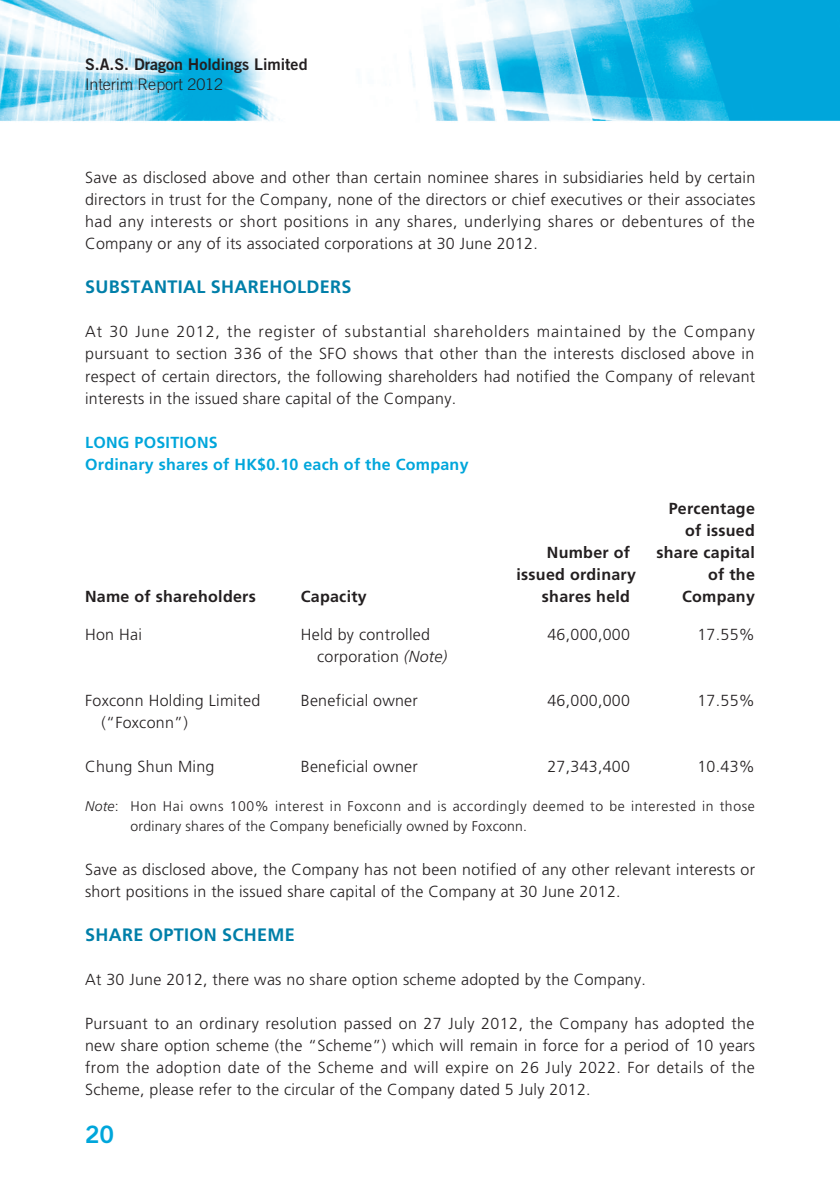
<style>
.page{position:relative;width:840px;height:1191px;background:#fff}
.page>*{position:absolute;margin:0;border:0;box-sizing:border-box;transform-origin:0 0}
.t1{font:24px "Trade Gothic LT Std Bd 2";color:#00a6db}
.t2{font:700 18px "Frutiger LT Std";letter-spacing:.015em;color:#007fa9}
.t3{font:300 16px/22px "Frutiger LT Std";letter-spacing:.015em;color:#231f20;text-align:justify}
.t4{font:700 16px/22px "Frutiger LT Std";letter-spacing:.015em;color:#231f20;text-align:right}
.t5{font:700 16px/22px "Frutiger LT Std";letter-spacing:.015em;color:#00a6db}
.t6{font:16px "Trade Gothic LT Std Bd 2";color:#231f20}
.t7{font:300 16px "Trade Gothic LT Std";color:#231f20}
.t8{font:300 14px/20px "Frutiger LT Std";letter-spacing:.045em;color:#231f20}
.s1{font-style:italic}
</style>
<div class="page">
<img style="left:0;top:0;width:839px;height:122px">
<p class="t6" style="left:85px;top:54px;width:224px">S.A.S. Dragon Holdings Limited</p>
<p class="t7" style="left:85px;top:75px;width:139px">Interim Report 2012</p>
<p class="t3" style="left:85px;top:167px;width:671px">Save as disclosed above and other than certain nominee shares in subsidiaries held by certain directors in trust for the Company, none of the directors or chief executives or their associates had any interests or short positions in any shares, underlying shares or debentures of the Company or any of its associated corporations at 30 June 2012.</p>
<p class="t2" style="left:85px;top:277px;width:58px">SUBSTANT</p>
<p class="t2" style="left:178px;top:277px;width:69px">IAL SHARE</p>
<p class="t2" style="left:269px;top:277px;width:83px">HOLDERS</p>
<p class="t3" style="left:85px;top:321px;width:671px">At 30 June 2012, the register of substantial shareholders maintained by the Company pursuant to section 336 of the SFO shows that other than the interests disclosed above in respect of certain directors, the following shareholders had notified the Company of relevant interests in the issued share capital of the Company.</p>
<p class="t5" style="left:85px;top:431px;width:385px">Long positions<br>Ordinary shares of HK$0.10 each of the Company</p>
<p class="t4" style="left:85px;top:585px;width:172px">Name of shareholders</p>
<p class="t4" style="left:300px;top:585px;width:67px">Capacity</p>
<p class="t4" style="left:546px;top:541px;width:85px">Number of</p>
<p class="t4" style="left:516px;top:563px;width:121px">issued ordinary</p>
<p class="t4" style="left:541px;top:585px;width:90px">shares held</p>
<p class="t4" style="left:656px;top:497px;width:100px">Percentage of issued share capital of the<br>Company</p>
<p class="t3" style="left:85px;top:624px;width:58px">Hon Hai</p>
<p class="t3" style="left:317px;top:624px;width:131px;text-indent:-16px">Held by controlled corporation <span class="s1">(Note)</span></p>
<p class="t3" style="left:547px;top:624px;width:84px">46,000,000</p>
<p class="t3" style="left:697px;top:624px;width:59px">17.55%</p>
<p class="t3" style="left:101px;top:690px;width:160px;text-indent:-16px">Foxconn Holding Limited (“Foxconn”)</p>
<p class="t3" style="left:300px;top:690px;width:118px">Beneficial owner</p>
<p class="t3" style="left:547px;top:690px;width:84px">46,000,000</p>
<p class="t3" style="left:697px;top:690px;width:59px">17.55%</p>
<p class="t3" style="left:85px;top:756px;width:131px">Chung Shun Ming</p>
<p class="t3" style="left:300px;top:756px;width:118px">Beneficial owner</p>
<p class="t3" style="left:547px;top:756px;width:84px">27,343,400</p>
<p class="t3" style="left:697px;top:756px;width:59px">10.43%</p>
<p class="t8" style="left:130px;top:796px;width:625px;text-indent:-45px"><span class="s1">Note</span>: Hon Hai owns 100% interest in Foxconn and is accordingly deemed to be interested in those ordinary shares of the Company beneficially owned by Foxconn.</p>
<p class="t3" style="left:85px;top:859px;width:671px">Save as disclosed above, the Company has not been notified of any other relevant interests or short positions in the issued share capital of the Company at 30 June 2012.</p>
<p class="t2" style="left:85px;top:924px;width:36px">SHARE</p>
<p class="t2" style="left:149px;top:924px;width:13px">OPT</p>
<p class="t2" style="left:184px;top:924px;width:86px">ION SCHEME</p>
<p class="t3" style="left:85px;top:969px;width:562px">At 30 June 2012, there was no share option scheme adopted by the Company.</p>
<p class="t3" style="left:85px;top:1013px;width:671px">Pursuant to an ordinary resolution passed on 27 July 2012, the Company has adopted the new share option scheme (the “Scheme”) which will remain in force for a period of 10 years from the adoption date of the Scheme and will expire on 26 July 2022. For details of the Scheme, please refer to the circular of the Company dated 5 July 2012.</p>
<h1 class="t1" style="left:85px;top:1119px;width:30px">20</h1>
</div>
